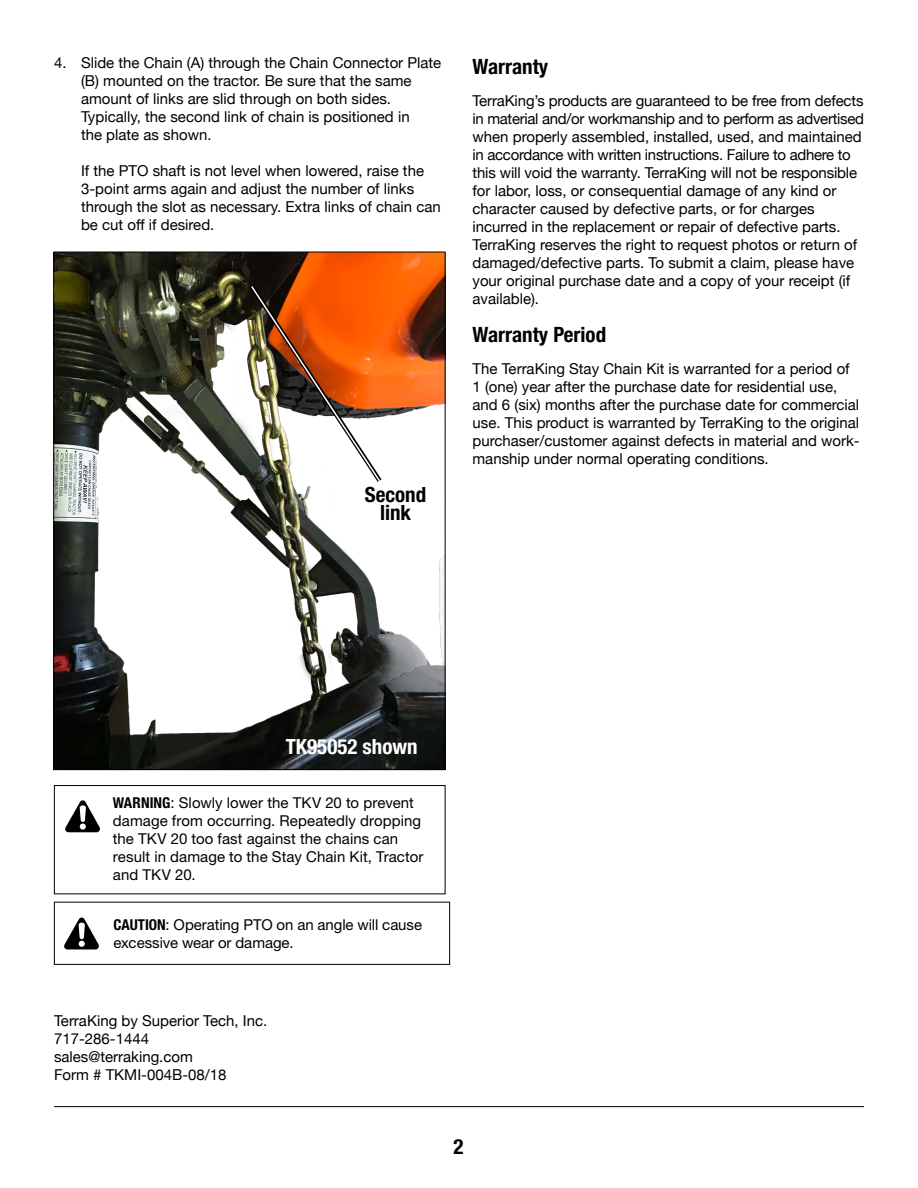
<style>
.page{position:relative;width:918px;height:1188px;background:#fff}
.page>*{position:absolute;margin:0;border:0;box-sizing:border-box;transform-origin:0 0}
.t1{font:700 condensed 21px "Helvetica Neue";color:#000}
.t2{font:700 condensed 21px "Helvetica Neue LT Std";color:#fff}
.t3{font:700 condensed 21px/18px "Helvetica Neue LT Std";color:#000;text-align:center}
.t4{font:15px/18px "Helvetica Neue";color:#000}
.t5{font:15px/18px "Helvetica Neue LT Std";letter-spacing:.005em;color:#000}
.s1{font-weight:700;font-stretch:condensed}
</style>
<div class="page">
<hr style="left:54px;top:1106px;width:810px;height:1px;background:#000">
<img style="left:55px;top:254px;width:389px;height:514px">
<svg style="left:246px;top:280px;width:140px;height:207px"></svg>
<div style="left:54px;top:785px;width:392px;height:109px;border:1px solid #000"></div>
<svg style="left:65px;top:801px;width:35px;height:32px"></svg>
<div style="left:54px;top:902px;width:396px;height:63px;border:1px solid #000"></div>
<svg style="left:64px;top:918px;width:35px;height:32px"></svg>
<p class="t4" style="left:81px;top:55px;width:362px;text-indent:-27px">4. Slide the Chain (A) through the Chain Connector Plate (B) mounted on the tractor. Be sure that the same amount of links are slid through on both sides.<br>Typically, the second link of chain is positioned in<br>the plate as shown.</p>
<p class="t4" style="left:81px;top:163px;width:361px">If the PTO shaft is not level when lowered, raise the 3-point arms again and adjust the number of links through the slot as necessary. Extra links of chain can be cut off if desired.</p>
<h1 class="t3" style="left:365px;top:485px;width:63px">Second link</h1>
<h1 class="t1" style="left:472px;top:49px;width:77px">Warranty</h1>
<p class="t4" style="left:472px;top:92px;width:393px">TerraKing’s products are guaranteed to be free from defects in material and/or workmanship and to perform as advertised when properly assembled, installed, used, and maintained in accordance with written instructions. Failure to adhere to this will void the warranty. TerraKing will not be responsible for labor, loss, or consequential damage of any kind or character caused by defective parts, or for charges incurred in the replacement or repair of defective parts.<br>TerraKing reserves the right to request photos or return of damaged/defective parts. To submit a claim, please have your original purchase date and a copy of your receipt (if available).</p>
<h1 class="t1" style="left:472px;top:317px;width:135px">Warranty Period</h1>
<p class="t4" style="left:472px;top:360px;width:389px">The TerraKing Stay Chain Kit is warranted for a period of 1 (one) year after the purchase date for residential use, and 6 (six) months after the purchase date for commercial use. This product is warranted by TerraKing to the original purchaser/customer against defects in material and work&shy;manship under normal operating conditions.</p>
<h1 class="t2" style="left:286px;top:733px;width:133px">TK95052 shown</h1>
<p class="t5" style="left:113px;top:793px;width:312px"><span class="s1">WARNING</span>: Slowly lower the TKV 20 to prevent damage from occurring. Repeatedly dropping the TKV 20 too fast against the chains can result in damage to the Stay Chain Kit, Tractor and TKV 20.</p>
<p class="t5" style="left:114px;top:915px;width:310px"><span class="s1">CAUTION</span>: Operating PTO on an angle will cause excessive wear or damage.</p>
<p class="t4" style="left:54px;top:1013px;width:215px">TerraKing by Superior Tech, Inc.<br>717-286-1444 sales@terraking.com<br>Form # TKMI-004B-08/18</p>
<h1 class="t1" style="left:453px;top:1129px;width:12px">2</h1>
</div>
